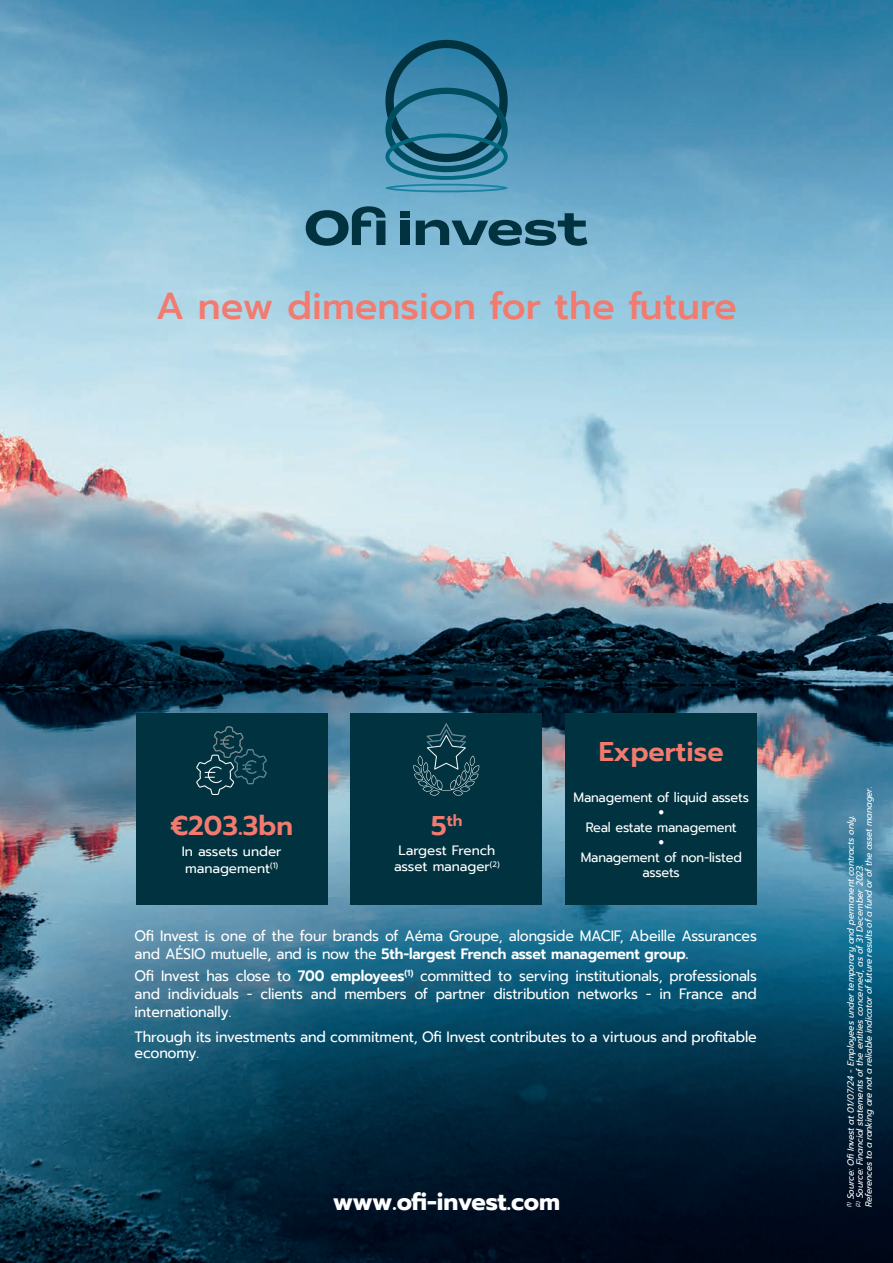
<style>
.page{position:relative;width:893px;height:1263px;background:#fff}
.page>*{position:absolute;margin:0;border:0;box-sizing:border-box;transform-origin:0 0}
.Titre_de_section_de_page_-_Noir{font:500 37.5px "Prompt";color:#f37a6e}
.Titre_de_section_de_page_-_Noir-2{font:600 27px "Prompt";color:#f37a6e}
.t1{font:700 24px "Prompt";letter-spacing:-.02em;color:#fff}
.Titre_de_section_de_page_-_Noir-3{font:600 15.75px "Prompt";color:#f37a6e}
.Titre_de_section_de_page_-_Noir-4{font:15px/18px "Prompt";letter-spacing:-.01em;color:#fff;scale:.94 1}
.Titre_de_section_de_page_-_Noir-5{font:15px/16.5px "Prompt";letter-spacing:-.01em;color:#fff;scale:.95 1}
.Titre_de_section_de_page_-_Noir-6{font:13.5px/15px "Prompt";letter-spacing:-.01em;color:#fff;text-align:center;scale:.95 1}
.Titre_de_section_de_page_-_Noir-7{font:13.5px/16.5px "Prompt";letter-spacing:-.01em;color:#fff}
.Titre_de_section_de_page_-_Noir-8{font:900 13.5px "Gotham";color:#fff;scale:.95 1}
.Titre_de_section_de_page_-_Noir-9{font:italic 9px "Prompt";letter-spacing:-.01em;color:#fff;scale:.96 1}
.s1{font-size:27px}
.s2{font-weight:600}
</style>
<div class="page">
<img style="left:0;top:0;width:893px;height:1263px">
<svg style="left:306px;top:206px;width:79px;height:40px;background:#3d7388"></svg>
<div style="left:400px;top:221px;width:10px;height:24px;background:#00323f"></div>
<div style="left:400px;top:211px;width:10px;height:7px;background:#00323f"></div>
<svg style="left:416px;top:213px;width:171px;height:33px;background:#447b90"></svg>
<svg style="left:385px;top:40px;width:123px;height:152px;background:#327a99"></svg>
<div style="left:136px;top:713px;width:191px;height:191px;background:#00323f"></div>
<img style="left:196px;top:726px;width:71px;height:69px">
<div style="left:351px;top:713px;width:191px;height:191px;background:#00323f"></div>
<img style="left:413px;top:723px;width:67px;height:73px">
<div style="left:566px;top:713px;width:191px;height:191px;background:#00323f"></div>
<p class="Titre_de_section_de_page_-_Noir" style="left:156px;top:279px;width:583px">A new dimension for the future</p>
<p class="Titre_de_section_de_page_-_Noir-2" style="left:170px;top:806px;width:124px">€203.3bn</p>
<p class="Titre_de_section_de_page_-_Noir-7" style="left:182px;top:843px;width:101px">In assets under management<sup>(1)</sup></p>
<p class="Titre_de_section_de_page_-_Noir-3" style="left:431px;top:809px;width:33px"><span class="s1">5</span>th</p>
<p class="Titre_de_section_de_page_-_Noir-7" style="left:398px;top:842px;width:98px">Largest French</p>
<p class="Titre_de_section_de_page_-_Noir-7" style="left:394px;top:858px;width:107px">asset manager<sup>(2)</sup></p>
<p class="Titre_de_section_de_page_-_Noir-2" style="left:599px;top:732px;width:126px">Expertise</p>
<p class="Titre_de_section_de_page_-_Noir-6" style="left:573px;top:789px;width:186px">Management of liquid assets</p>
<p class="Titre_de_section_de_page_-_Noir-8" style="left:658px;top:804px;width:8px">•</p>
<p class="Titre_de_section_de_page_-_Noir-6" style="left:586px;top:819px;width:161px">Real estate management</p>
<p class="Titre_de_section_de_page_-_Noir-8" style="left:658px;top:834px;width:8px">•</p>
<p class="Titre_de_section_de_page_-_Noir-6" style="left:581px;top:849px;width:171px">Management of non-listed assets</p>
<p class="Titre_de_section_de_page_-_Noir-4" style="left:135px;top:926px;width:664px">Ofi Invest is one of the four brands of Aéma Groupe, alongside MACIF, Abeille Assurances and AÉSIO mutuelle, and is now the <span class="s2">5th-largest French asset management group.</span></p>
<p class="Titre_de_section_de_page_-_Noir-4" style="left:135px;top:966px;width:664px;text-align:justify">Ofi Invest has close to <span class="s2">700 employees</span><sup>(1)</sup> committed to serving institutionals, professionals and individuals - clients and members of partner distribution networks - in France and internationally.</p>
<p class="Titre_de_section_de_page_-_Noir-5" style="left:135px;top:1028px;width:657px">Through its investments and commitment, Ofi Invest contributes to a virtuous and profitable economy.</p>
<p class="t1" style="left:333px;top:1184px;width:229px">www.ofi-invest.com</p>
<p class="Titre_de_section_de_page_-_Noir-9" style="left:862px;top:1207px;width:440px;rotate:-90deg">References to a ranking are not a reliable indicator of future results of a fund or of the asset manager.</p>
<p class="Titre_de_section_de_page_-_Noir-9" style="left:844px;top:1207px;width:410px;rotate:-90deg"><sup>(1)</sup> Source: Ofi Invest at 01/07/24 - Employees under temporary and permanent contracts only.</p>
<p class="Titre_de_section_de_page_-_Noir-9" style="left:853px;top:1207px;width:359px;rotate:-90deg"><sup>(2)</sup> Source: Financial statements of the entities concerned, as of 31 December 2023.</p>
</div>
